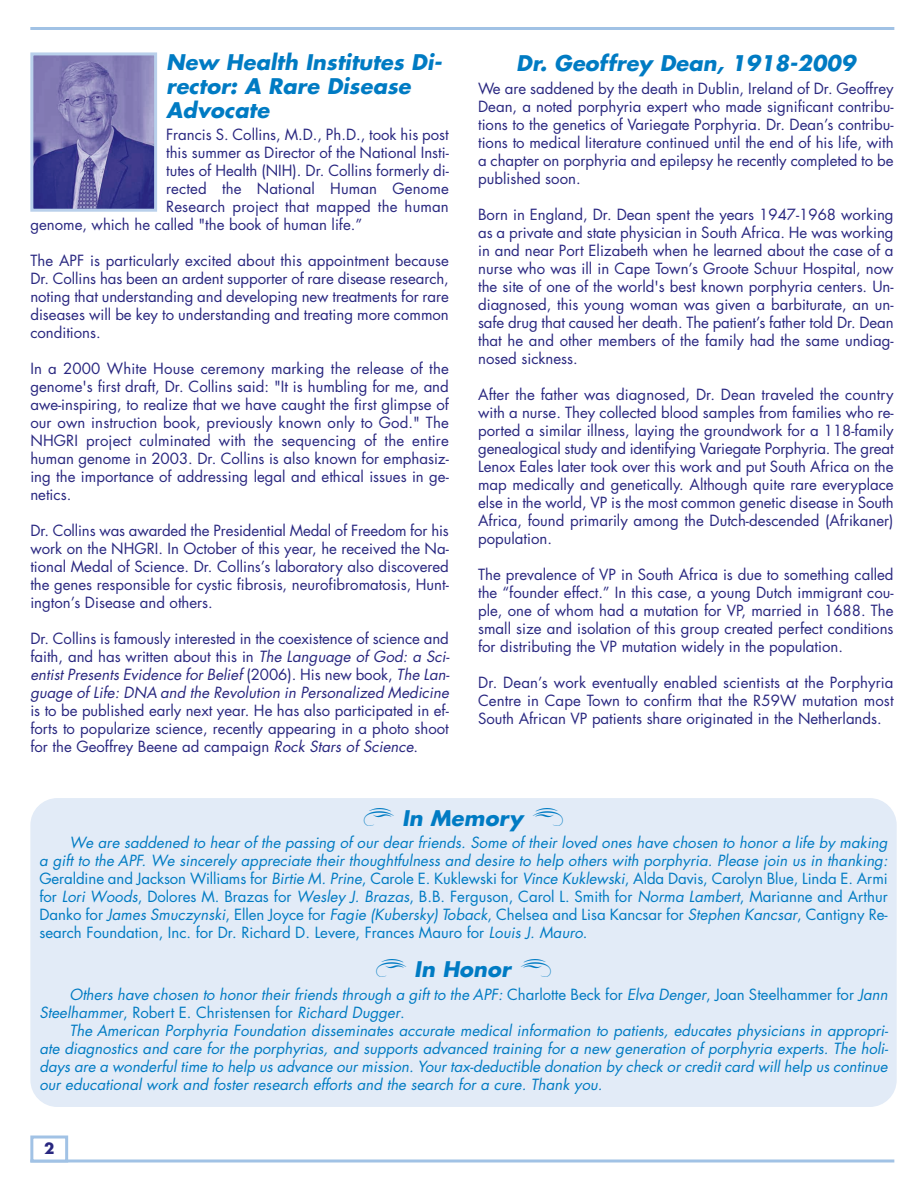
<style>
.page{position:relative;width:918px;height:1188px;background:#fff}
.page>*{position:absolute;margin:0;border:0;box-sizing:border-box;transform-origin:0 0}
.t1{font:italic 700 21px/24px "Futura";letter-spacing:.005em;color:#007bc3}
.t2{font:15px/18px "Futura";color:#292780;text-align:justify}
.t3{font:italic 15px/18px "Futura";letter-spacing:.005em;color:#007bc3;text-align:justify}
.t4{font:italic 15px/18px "Futura";letter-spacing:.005em;color:#292780;text-align:justify}
.t5{font:700 15px "Futura";color:#292780}
.s1{font-style:normal}
.s2{font-style:italic}
</style>
<div class="page">
<hr style="left:30px;top:27px;width:864px;height:3px;background:#a1c2e5">
<hr style="left:30px;top:1160px;width:864px;height:2px;background:#a1c2e5">
<div style="left:30px;top:1136px;width:38px;height:27px;border:3px solid #a1c2e5"></div>
<img style="left:34px;top:56px;width:119px;height:152px">
<div style="left:30px;top:52px;width:127px;height:160px;border:3px solid #b9d0eb"></div>
<div style="left:30px;top:798px;width:867px;height:309px;background:#e2ebf7;border-radius:27px"></div>
<h1 class="t1" style="left:166px;top:52px;width:277px">New Health Institutes Di&shy;rector: A Rare Disease<br>Advocate</h1>
<p class="t2" style="left:166px;top:127px;width:284px">Francis S. Collins, M.D., Ph.D., took his post</p>
<p class="t2" style="left:166px;top:145px;width:284px">this summer as Director of the National Insti-</p>
<p class="t2" style="left:166px;top:163px;width:284px">tutes of Health (NIH). Dr. Collins formerly di-</p>
<p class="t2" style="left:166px;top:181px;width:284px">rected the National Human Genome</p>
<p class="t2" style="left:166px;top:199px;width:284px">Research project that mapped the human</p>
<p class="t2" style="left:30px;top:217px;width:333px">genome, which he called "the book of human life.”</p>
<p class="t2" style="left:30px;top:253px;width:420px">The APF is particularly excited about this appointment because Dr. Collins has been an ardent supporter of rare disease research, noting that understanding and developing new treatments for rare diseases will be key to understanding and treating more common conditions.</p>
<p class="t2" style="left:30px;top:361px;width:420px">In a 2000 White House ceremony marking the release of the genome's first draft, Dr. Collins said: "It is humbling for me, and awe-inspiring, to realize that we have caught the first glimpse of our own instruction book, previously known only to God." The NHGRI project culminated with the sequencing of the entire human genome in 2003. Dr. Collins is also known for emphasiz&shy;ing the importance of addressing legal and ethical issues in ge&shy;netics.</p>
<p class="t2" style="left:30px;top:523px;width:420px">Dr. Collins was awarded the Presidential Medal of Freedom for his work on the NHGRI. In October of this year, he received the Na&shy;tional Medal of Science. Dr. Collins’s laboratory also discovered the genes responsible for cystic fibrosis, neurofibromatosis, Hunt&shy;ington’s Disease and others.</p>
<p class="t4" style="left:30px;top:631px;width:421px"><span class="s1">Dr. Collins is famously interested in the coexistence of science and faith, and has written about this in</span> The Language of God: a Sci&shy;entist Presents Evidence for Belief <span class="s1">(2006). His new book,</span> The Lan&shy;guage of Life: DNA and the Revolution in Personalized Medicine</p>
<p class="t2" style="left:30px;top:703px;width:420px">is to be published early next year. He has also participated in ef&shy;forts to popularize science, recently appearing in a photo shoot for the Geoffrey Beene ad campaign <span class="s2">Rock Stars of Science</span>.</p>
<h1 class="t1" style="left:516px;top:53px;width:341px">Dr. Geoffrey Dean, 1918-2009</h1>
<p class="t2" style="left:478px;top:81px;width:417px">We are saddened by the death in Dublin, Ireland of Dr. Geoffrey Dean, a noted porphyria expert who made significant contribu&shy;tions to the genetics of Variegate Porphyria. Dr. Dean’s contribu&shy;tions to medical literature continued until the end of his life, with a chapter on porphyria and epilepsy he recently completed to be published soon.</p>
<p class="t2" style="left:478px;top:207px;width:417px">Born in England, Dr. Dean spent the years 1947-1968 working as a private and state physician in South Africa. He was working in and near Port Elizabeth when he learned about the case of a nurse who was ill in Cape Town’s Groote Schuur Hospital, now the site of one of the world's best known porphyria centers. Un&shy;diagnosed, this young woman was given a barbiturate, an un&shy;safe drug that caused her death. The patient’s father told Dr. Dean that he and other members of the family had the same undiag&shy;nosed sickness.</p>
<p class="t2" style="left:478px;top:387px;width:417px">After the father was diagnosed, Dr. Dean traveled the country with a nurse. They collected blood samples from families who re&shy;ported a similar illness, laying the groundwork for a 118-family genealogical study and identifying Variegate Porphyria. The great Lenox Eales later took over this work and put South Africa on the map medically and genetically. Although quite rare everyplace else in the world, VP is the most common genetic disease in South Africa, found primarily among the Dutch-descended (Afrikaner) population.</p>
<p class="t2" style="left:478px;top:567px;width:417px">The prevalence of VP in South Africa is due to something called the “founder effect.” In this case, a young Dutch immigrant cou&shy;ple, one of whom had a mutation for VP, married in 1688. The small size and isolation of this group created perfect conditions for distributing the VP mutation widely in the population.</p>
<p class="t2" style="left:478px;top:675px;width:417px">Dr. Dean’s work eventually enabled scientists at the Porphyria Centre in Cape Town to confirm that the R59W mutation most South African VP patients share originated in the Netherlands.</p>
<h1 class="t1" style="left:402px;top:808px;width:122px">In Memory</h1>
<p class="t3" style="left:39px;top:835px;width:850px;text-indent:30px">We are saddened to hear of the passing of our dear friends. Some of their loved ones have chosen to honor a life by making a gift to the APF. We sincerely appreciate their thoughtfulness and desire to help others with porphyria. Please join us in thanking:<br><span class="s1">Geraldine and Jackson Williams for</span> Birtie M. Prine<span class="s1">, Carole E. Kuklewski for</span> Vince Kuklewski<span class="s1">, Alda Davis, Carolyn Blue, Linda E. Armi for</span> Lori Woods<span class="s1">, Dolores M. Brazas for</span> Wesley J. Brazas<span class="s1">, B.B. Ferguson, Carol L. Smith for</span> Norma Lambert<span class="s1">, Marianne and Arthur Danko for</span> James Smuczynski<span class="s1">, Ellen Joyce for</span> Fagie (Kubersky) Toback<span class="s1">, Chelsea and Lisa Kancsar for</span> Stephen Kancsar<span class="s1">, Cantigny Re&shy;search Foundation, Inc. for Dr. Richard D. Levere, Frances Mauro for</span> Louis J. Mauro<span class="s1">.</span></p>
<h1 class="t1" style="left:414px;top:959px;width:98px">In Honor</h1>
<p class="t3" style="left:39px;top:987px;width:850px;text-indent:30px">Others have chosen to honor their friends through a gift to the APF: <span class="s1">Charlotte Beck for</span> Elva Denger<span class="s1">, Joan Steelhammer for</span> Jann<br>Steelhammer<span class="s1">, Robert E. Christensen for</span> Richard Dugger<span class="s1">.</span></p>
<p class="t3" style="left:39px;top:1023px;width:851px;text-indent:30px">The American Porphyria Foundation disseminates accurate medical information to patients, educates physicians in appropri&shy;ate diagnostics and care for the porphyrias, and supports advanced training for a new generation of porphyria experts. The holi&shy;days are a wonderful time to help us advance our mission. Your tax-deductible donation by check or credit card will help us continue our educational work and foster research efforts and the search for a cure. Thank you.</p>
<p class="t5" style="left:44px;top:1142px;width:12px">2</p>
</div>
